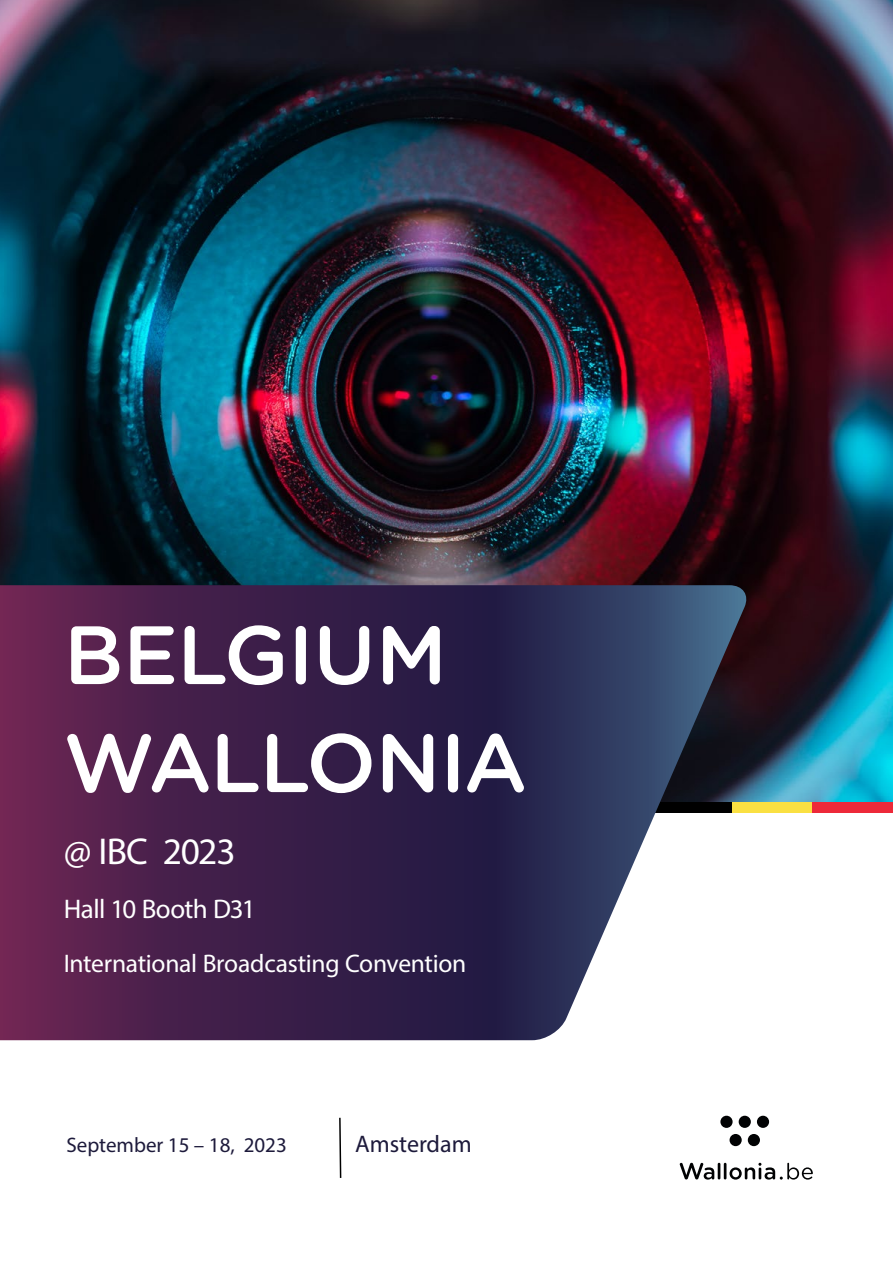
<style>
.page{position:relative;width:893px;height:1263px;background:#fff}
.page>*{position:absolute;margin:0;border:0;box-sizing:border-box;transform-origin:0 0}
.t1{font:500 82.5px/108px "Gotham Rounded";letter-spacing:-.015em;color:#fff}
.t2{font:37.5px "Myriad Pro";letter-spacing:-.025em;color:#fff}
.t3{font:27px "Myriad Pro";letter-spacing:-.025em;color:#fff}
.t4{font:25.5px "Myriad Pro";letter-spacing:-.01em;color:#fff}
.t5{font:24px "Myriad Pro";color:#1d1a3b}
.t6{font:21px "Myriad Pro";color:#1d1a3b}
</style>
<div class="page">
<img style="left:0;top:0;width:893px;height:802px">
<div style="left:811px;top:802px;width:82px;height:11px;background:#ed2939"></div>
<div style="left:732px;top:802px;width:79px;height:11px;background:#fae042"></div>
<svg style="left:0;top:585px;width:750px;height:455px;background:#4e385d"></svg>
<div style="left:720px;top:1116px;width:13px;height:12px;background:#010203;border-radius:50%"></div>
<div style="left:739px;top:1116px;width:12px;height:12px;background:#010203;border-radius:50%"></div>
<div style="left:729px;top:1134px;width:13px;height:12px;background:#010203;border-radius:50%"></div>
<div style="left:748px;top:1134px;width:12px;height:12px;background:#010203;border-radius:50%"></div>
<div style="left:757px;top:1116px;width:12px;height:12px;background:#010203;border-radius:50%"></div>
<svg style="left:680px;top:1163px;width:133px;height:16px"></svg>
<svg style="left:339px;top:1117px;width:3px;height:61px"></svg>
<h1 class="t1" style="left:64px;top:597px;width:465px">BELGIUM<br>WALLONIA</h1>
<h2 class="t2" style="left:64px;top:828px;width:173px">@ IBC 2023</h2>
<p class="t3" style="left:64px;top:892px;width:193px">Hall 10 Booth D31</p>
<p class="t4" style="left:64px;top:948px;width:404px">International Broadcasting Convention</p>
<p class="t6" style="left:66px;top:1132px;width:222px">September 15 – 18, 2023</p>
<p class="t5" style="left:355px;top:1129px;width:118px">Amsterdam</p>
</div>
